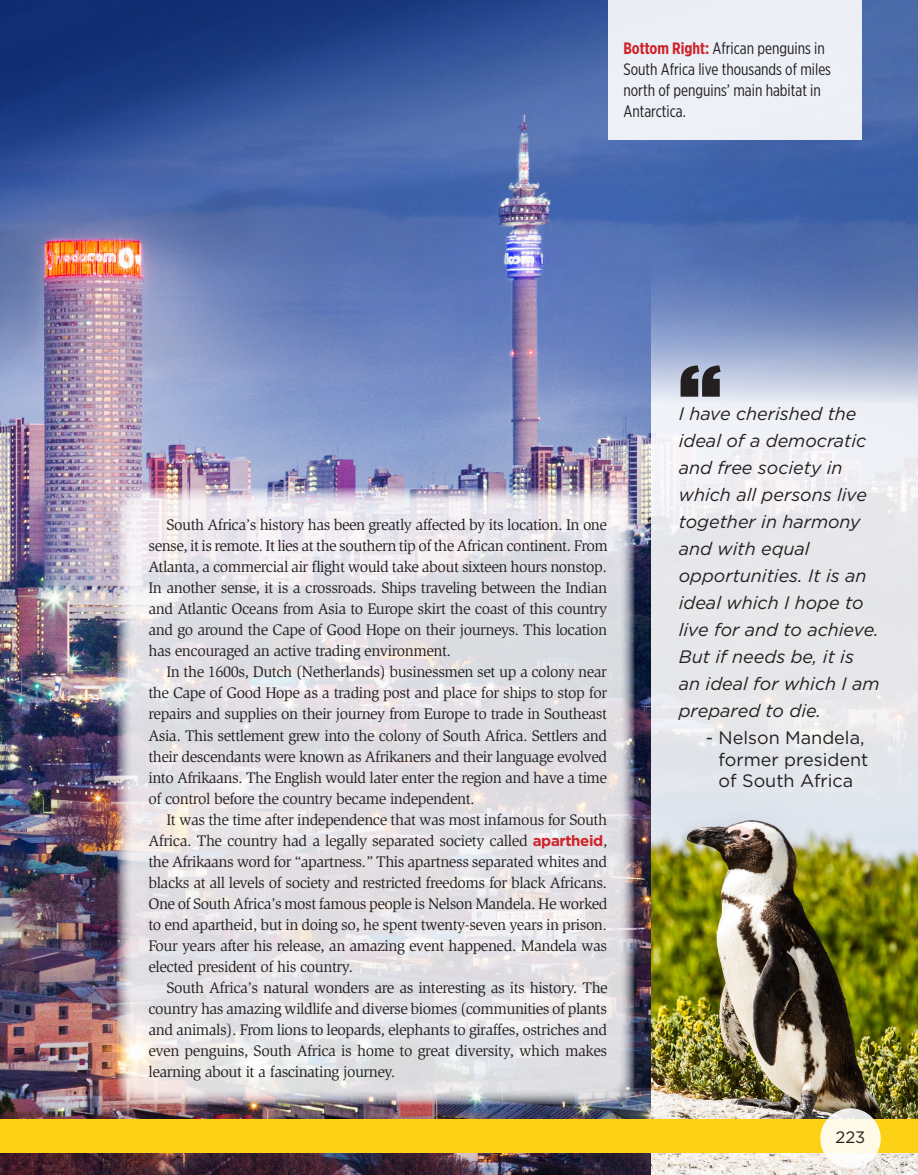
<style>
.page{position:relative;width:918px;height:1175px;background:#fff}
.page>*{position:absolute;margin:0;border:0;box-sizing:border-box;transform-origin:0 0}
.WS_-_Chapter_Preview{font:900 77.7px "Gotham";color:#231f20}
.Pull_Quote_-_italics{font:italic 18px/27px "Gotham";color:#231f20}
.Pull_Quote_-_BY_line{font:18px/21.6px "Gotham";color:#231f20}
.WS_-_Caption_txt{font:16.5px/21px "Gotham X Narrow";color:#231f20}
.t1{font:16.5px "Gotham";color:#231f20}
.WS_-_body_copy_JUSTI{font:15.75px/21px "Slimbach Std";letter-spacing:-.03em;color:#231f20;text-align:justify}
.s1{font-weight:700;color:#cf232a}
.s2{font-family:"Gotham";font-weight:700;font-size:15px;color:#cf232a}
</style>
<div class="page">
<img style="left:0;top:0;width:918px;height:1174px">
<svg style="left:651px;top:242px;width:267px;height:483px;background:#c8cfe0"></svg>
<img style="left:651px;top:725px;width:267px;height:449px">
<svg style="left:117px;top:487px;width:518px;height:617px;background:#e0dee2"></svg>
<div style="left:608px;top:0;width:254px;height:140px;background:#ecf0f6"></div>
<div style="left:0;top:1119px;width:918px;height:33px;background:#fcd116"></div>
<svg style="left:820px;top:1108px;width:61px;height:60px;fill:#fefae7"></svg>
<p class="WS_-_Caption_txt" style="left:623px;top:37px;width:209px"><span class="s1">Bottom Right:</span> African penguins in<br>South Africa live thousands of miles north of penguins’ main habitat in<br>Antarctica.</p>
<p class="WS_-_body_copy_JUSTI" style="left:148px;top:515px;width:461px;text-indent:18px">South Africa’s history has been greatly affected by its location. In one sense, it is remote. It lies at the southern tip of the African continent. From Atlanta, a commercial air flight would take about sixteen hours nonstop.<br>In another sense, it is a crossroads. Ships traveling between the Indian and Atlantic Oceans from Asia to Europe skirt the coast of this country and go around the Cape of Good Hope on their journeys. This location has encouraged an active trading environment.</p>
<p class="WS_-_body_copy_JUSTI" style="left:148px;top:662px;width:460px;text-indent:18px">In the 1600s, Dutch (Netherlands) businessmen set up a colony near the Cape of Good Hope as a trading post and place for ships to stop for repairs and supplies on their journey from Europe to trade in Southeast Asia. This settlement grew into the colony of South Africa. Settlers and their descendants were known as Afrikaners and their language evolved into Afrikaans. The English would later enter the region and have a time of control before the country became independent.</p>
<p class="WS_-_body_copy_JUSTI" style="left:148px;top:809px;width:461px;text-indent:18px">It was the time after independence that was most infamous for South Africa. The country had a legally separated society called <span class="s2">apartheid</span>, the Afrikaans word for “apartness.” This apartness separated whites and blacks at all levels of society and restricted freedoms for black Africans.<br>One of South Africa’s most famous people is Nelson Mandela. He worked to end apartheid, but in doing so, he spent twenty-seven years in prison.<br>Four years after his release, an amazing event happened. Mandela was elected president of his country.</p>
<p class="WS_-_body_copy_JUSTI" style="left:148px;top:977px;width:461px;text-indent:18px">South Africa’s natural wonders are as interesting as its history. The country has amazing wildlife and diverse biomes (communities of plants and animals). From lions to leopards, elephants to giraffes, ostriches and even penguins, South Africa is home to great diversity, which makes learning about it a fascinating journey.</p>
<p class="WS_-_Chapter_Preview" style="left:679px;top:337px;width:45px">“</p>
<p class="Pull_Quote_-_italics" style="left:679px;top:400px;width:202px">I have cherished the ideal of a democratic and free society in which all persons live together in harmony and with equal opportunities. It is an ideal which I hope to live for and to achieve.<br>But if needs be, it is an ideal for which I am prepared to die.</p>
<p class="Pull_Quote_-_BY_line" style="left:719px;top:726px;width:151px;text-indent:-13px">- Nelson Mandela, former president of South Africa</p>
<p class="t1" style="left:836px;top:1126px;width:31px">223</p>
</div>
